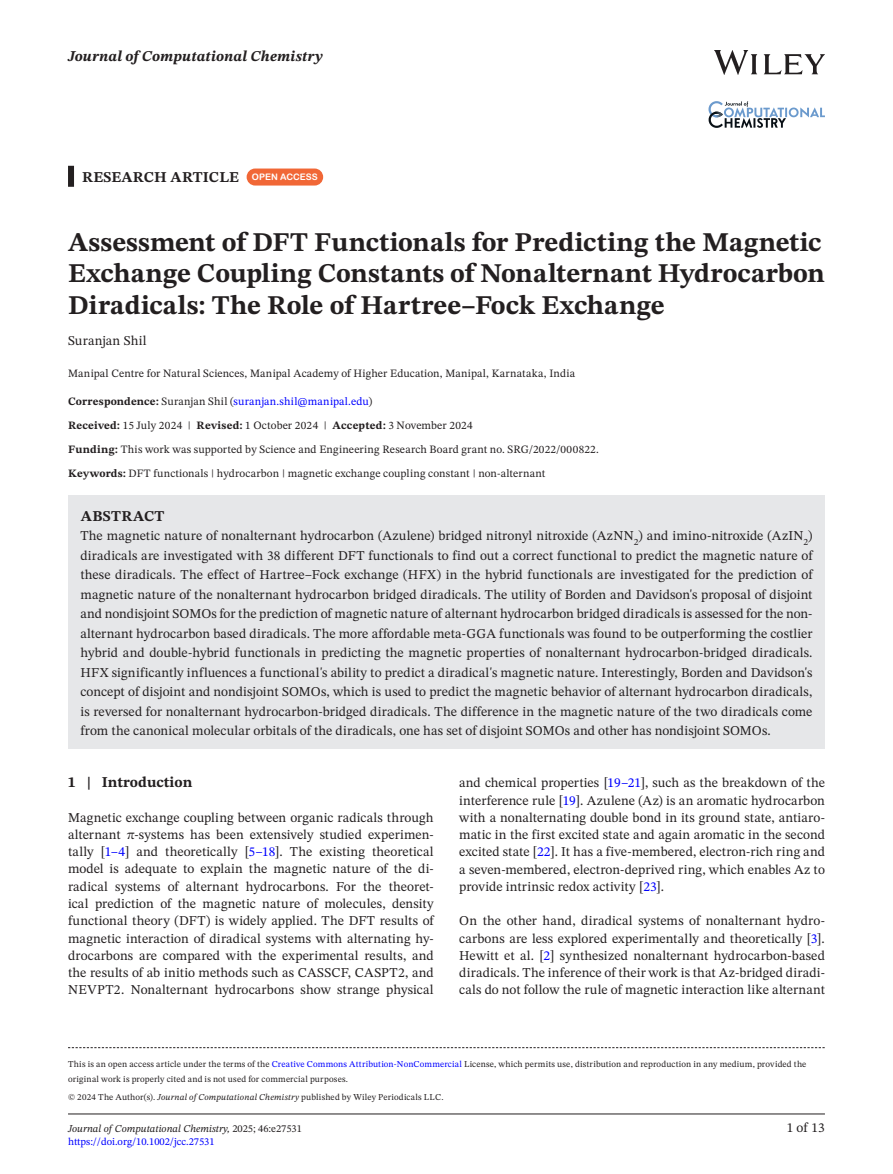
<style>
.page{position:relative;width:893px;height:1174px;background:#fff}
.page>*{position:absolute;margin:0;border:0;box-sizing:border-box;transform-origin:0 0}
.t1{font:700 27px/31.5px "STIX Two Text";color:#231f20}
.t2{font:700 15px "STIX Two Text";letter-spacing:.01em;color:#231f20}
.t3{font:italic 700 15px "STIX Two Text";letter-spacing:.005em;color:#231f20}
.t4{font:13.5px/17.2px "STIX Two Text";letter-spacing:.005em;color:#231f20;text-align:justify}
.t5{font:11.25px/24px "STIX Two Text";letter-spacing:.015em;color:#231f20}
.t6{font:italic 10.5px "STIX Two Text";color:#231f20}
.t7{font:10.5px "STIX Two Text";color:#00f}
.t8{font:9px/15px "STIX Two Text";letter-spacing:.02em;color:#231f20}
.s1{font-family:"Arial Rounded MT Bold";font-weight:400;font-size:9px;color:#fff}
.s2{font-weight:700}
.s3{color:#00f}
.s4{font-style:italic}
.s5{font-style:normal}
</style>
<div class="page">
<hr style="left:68px;top:1113px;width:757px;height:1px;background:#231f20">
<img style="left:714px;top:51px;width:111px;height:23px">
<svg style="left:708px;top:101px;width:117px;height:27px"></svg>
<div style="left:68px;top:166px;width:6px;height:21px;background:#231f20"></div>
<div style="left:68px;top:496px;width:757px;height:42px;background:#e6e7e9"></div>
<div style="left:68px;top:515px;width:757px;height:234px;background:#e6e7e9"></div>
<div style="left:247px;top:168px;width:76px;height:17px;background:#f16736;border-radius:9px"></div>
<svg style="left:68px;top:1047px;width:757px;height:1px"></svg>
<p class="t3" style="left:68px;top:46px;width:256px">Journal of Computational Chemistry</p>
<p class="t2" style="left:82px;top:166px;width:237px">RESEARCH ARTICLE <span class="s1">OPEN ACCESS</span></p>
<h1 class="t1" style="left:68px;top:227px;width:758px">Assessment of DFT Functionals for Predicting the Magnetic<br>Exchange Coupling Constants of Nonalternant Hydrocarbon<br>Diradicals: The Role of Hartree–Fock Exchange</h1>
<p class="t4" style="left:68px;top:332px;width:80px">Suranjan Shil</p>
<p class="t5" style="left:68px;top:361px;width:509px">Manipal Centre for Natural Sciences, Manipal Academy of Higher Education, Manipal, Karnataka, India</p>
<p class="t5" style="left:68px;top:389px;width:532px"><span class="s2">Correspondence:</span> Suranjan Shil (<span class="s3">suranjan.shil@manipal.edu</span>)<br><span class="s2">Received:</span> 15 July 2024 | <span class="s2">Revised:</span> 1 October 2024 | <span class="s2">Accepted:</span> 3 November 2024<br><span class="s2">Funding:</span> This work was supported by Science and Engineering Research Board grant no. SRG/2022/000822.</p>
<p class="t5" style="left:68px;top:461px;width:479px"><span class="s2">Keywords:</span> DFT functionals | hydrocarbon | magnetic exchange coupling constant | non-alternant</p>
<p class="t2" style="left:81px;top:505px;width:85px">ABSTRACT</p>
<p class="t4" style="left:80px;top:526px;width:734px;line-height:19.5px">The magnetic nature of nonalternant hydrocarbon (Azulene) bridged nitronyl nitroxide (AzNN<sub>2</sub>) and imino-nitroxide (AzIN<sub>2</sub>) diradicals are investigated with 38 different DFT functionals to find out a correct functional to predict the magnetic nature of these diradicals. The effect of Hartree–Fock exchange (HFX) in the hybrid functionals are investigated for the prediction of magnetic nature of the nonalternant hydrocarbon bridged diradicals. The utility of Borden and Davidson's proposal of disjoint and nondisjoint SOMOs for the prediction of magnetic nature of alternant hydrocarbon bridged diradicals is assessed for the non&shy;alternant hydrocarbon based diradicals. The more affordable meta-GGA functionals was found to be outperforming the costlier hybrid and double-hybrid functionals in predicting the magnetic properties of nonalternant hydrocarbon-bridged diradicals.<br>HFX significantly influences a functional's ability to predict a diradical's magnetic nature. Interestingly, Borden and Davidson's concept of disjoint and nondisjoint SOMOs, which is used to predict the magnetic behavior of alternant hydrocarbon diradicals, is reversed for nonalternant hydrocarbon-bridged diradicals. The difference in the magnetic nature of the two diradicals come from the canonical molecular orbitals of the diradicals, one has set of disjoint SOMOs and other has nondisjoint SOMOs.</p>
<p class="t2" style="left:68px;top:771px;width:126px">1 | Introduction</p>
<p class="t4" style="left:68px;top:808px;width:367px">Magnetic exchange coupling between organic radicals through alternant π-systems has been extensively studied experimen&shy;tally [<span class="s3">1–4</span>] and theoretically [<span class="s3">5–18</span>]. The existing theoretical model is adequate to explain the magnetic nature of the di&shy;radical systems of alternant hydrocarbons. For the theoret&shy;ical prediction of the magnetic nature of molecules, density functional theory (DFT) is widely applied. The DFT results of magnetic interaction of diradical systems with alternating hy&shy;drocarbons are compared with the experimental results, and the results of ab initio methods such as CASSCF, CASPT2, and NEVPT2. Nonalternant hydrocarbons show strange physical</p>
<p class="t4" style="left:459px;top:774px;width:367px">and chemical properties [<span class="s3">19–21</span>], such as the breakdown of the interference rule [<span class="s3">19</span>]. Azulene (Az) is an aromatic hydrocarbon with a nonalternating double bond in its ground state, antiaro&shy;matic in the first excited state and again aromatic in the second excited state [<span class="s3">22</span>]. It has a five-membered, electron-rich ring and a seven-membered, electron-deprived ring, which enables Az to provide intrinsic redox activity [<span class="s3">23</span>].</p>
<p class="t4" style="left:459px;top:912px;width:367px">On the other hand, diradical systems of nonalternant hydro&shy;carbons are less explored experimentally and theoretically [<span class="s3">3</span>].<br>Hewitt et al. [<span class="s3">2</span>] synthesized nonalternant hydrocarbon-based diradicals. The inference of their work is that Az-bridged diradi&shy;cals do not follow the rule of magnetic interaction like alternant</p>
<p class="t8" style="left:68px;top:1056px;width:740px">This is an open access article under the terms of the <span class="s3">Creative Commons Attribution-NonCommercial</span> License, which permits use, distribution and reproduction in any medium, provided the original work is properly cited and is not used for commercial purposes.</p>
<p class="t8" style="left:68px;top:1089px;width:377px">© 2024 The Author(s). <span class="s4">Journal of Computational Chemistry</span> published by Wiley Periodicals LLC.</p>
<p class="t6" style="left:68px;top:1121px;width:235px">Journal of Computational Chemistry, <span class="s5">2025; 46:e27531</span></p>
<p class="t4" style="left:787px;top:1119px;width:40px">1 of 13</p>
<p class="t7" style="left:68px;top:1134px;width:148px">https://doi.org/10.1002/jcc.27531</p>
</div>
